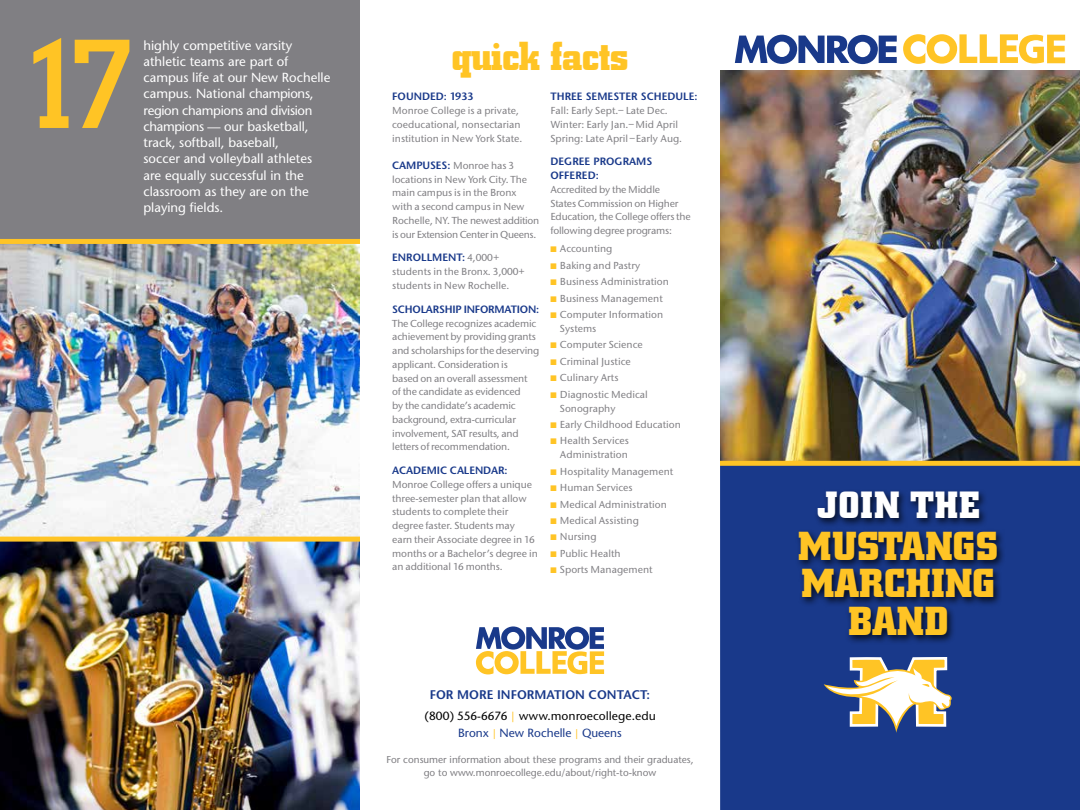
<style>
.page{position:relative;width:1080px;height:810px;background:#fff}
.page>*{position:absolute;margin:0;border:0;box-sizing:border-box;transform-origin:0 0}
.t1{font:500 125px "City";color:#ffc425}
.t2{font:700 40px/37.5px "City";letter-spacing:.01em;color:#ffc425;text-align:center}
.t3{font:700 40px "City";letter-spacing:-.01em;color:#ffc425}
.t4{font:700 37.5px "City";letter-spacing:.03em;color:#fff}
.t5{font:13.12px/16.2px "Stone Sans";color:#fff}
.t6{font:12.5px/20.8px "Stone Sans";color:#000;text-align:center}
.t7{font:11.88px "Stone Sans";color:#19398a}
.t8{font:10.62px/13.8px "Stone Sans";letter-spacing:-.01em;color:#807f83}
.t9{font:600 10.62px/13.8px "Stone Sans";color:#19398a}
.t10{font:600 10.62px "Stone Sans";letter-spacing:-.02em;color:#19398a}
.t11{font:10px/12.5px "Stone Sans";color:#807f83;text-align:center}
.s1{font-weight:600;color:#19398a}
.s2{color:#ffc425}
</style>
<div class="page">
<img style="left:0;top:244px;width:360px;height:566px">
<div style="left:720px;top:133px;width:360px;height:677px;background:#19398a"></div>
<svg style="left:476px;top:626px;width:128px;height:48px"></svg>
<svg style="left:949px;top:34px;width:116px;height:30px"></svg>
<svg style="left:735px;top:35px;width:113px;height:29px"></svg>
<div style="left:0;top:0;width:360px;height:239px;background:#807f83"></div>
<div style="left:795px;top:488px;width:211px;height:157px;background:#000;opacity:.75"></div>
<svg style="left:848px;top:34px;width:101px;height:624px"></svg>
<svg style="left:824px;top:658px;width:128px;height:75px"></svg>
<img style="left:720px;top:70px;width:360px;height:391px">
<div style="left:720px;top:461px;width:360px;height:5px;background:#ffc425"></div>
<div style="left:0;top:239px;width:360px;height:5px;background:#ffc425"></div>
<div style="left:0;top:537px;width:360px;height:5px;background:#ffc425"></div>
<h1 class="t1" style="left:18px;top:16px;width:120px">17</h1>
<p class="t5" style="left:143px;top:37px;width:188px">highly competitive varsity athletic teams are part of campus life at our New Rochelle campus. National champions, region champions and division champions — our basketball, track, softball, baseball,<br>soccer and volleyball athletes are equally successful in the classroom as they are on the playing fields.</p>
<h2 class="t3" style="left:452px;top:33px;width:178px">quick facts</h2>
<p class="t9" style="left:392px;top:90px;width:83px">FOUNDED: 1933</p>
<p class="t8" style="left:392px;top:105px;width:132px">Monroe College is a private, coeducational, nonsectarian institution in New York State.</p>
<p class="t8" style="left:392px;top:159px;width:149px"><span class="s1">CAMPUSES:</span> Monroe has 3 locations in New York City. The main campus is in the Bronx<br>with a second campus in New<br>Rochelle, NY. The newest addition is our Extension Center in Queens.</p>
<p class="t8" style="left:392px;top:252px;width:134px"><span class="s1">ENROLLMENT:</span> 4,000+ students in the Bronx. 3,000+ students in New Rochelle.</p>
<p class="t10" style="left:392px;top:303px;width:149px">SCHOLARSHIP INFORMATION:</p>
<p class="t8" style="left:392px;top:317px;width:149px">The College recognizes academic achievement by providing grants and scholarships for the deserving applicant. Consideration is<br>based on an overall assessment<br>of the candidate as evidenced<br>by the candidate’s academic background, extra-curricular involvement, SAT results, and letters of recommendation.</p>
<p class="t9" style="left:392px;top:464px;width:117px">ACADEMIC CALENDAR:</p>
<p class="t8" style="left:392px;top:478px;width:147px">Monroe College offers a unique three-semester plan that allow students to complete their degree faster. Students may<br>earn their Associate degree in 16 months or a Bachelor’s degree in an additional 16 months.</p>
<p class="t9" style="left:550px;top:90px;width:149px">THREE SEMESTER SCHEDULE:</p>
<p class="t8" style="left:550px;top:105px;width:133px">Fall: Early Sept.– Late Dec.<br>Winter: Early Jan.– Mid April<br>Spring: Late April –Early Aug.</p>
<p class="t9" style="left:550px;top:155px;width:103px">DEGREE PROGRAMS<br>OFFERED:</p>
<p class="t8" style="left:550px;top:183px;width:142px">Accredited by the Middle<br>States Commission on Higher<br>Education, the College offers the following degree programs:</p>
<p class="t8" style="left:550px;top:243px;width:63px"><span class="s2">■</span> Accounting</p>
<p class="t8" style="left:550px;top:259px;width:91px"><span class="s2">■</span> Baking and Pastry</p>
<p class="t8" style="left:550px;top:276px;width:120px"><span class="s2">■</span> Business Administration</p>
<p class="t8" style="left:550px;top:292px;width:114px"><span class="s2">■</span> Business Management</p>
<p class="t8" style="left:560px;top:309px;width:105px;text-indent:-9px"><span class="s2">■</span> Computer Information<br>Systems</p>
<p class="t8" style="left:550px;top:339px;width:94px"><span class="s2">■</span> Computer Science</p>
<p class="t8" style="left:550px;top:355px;width:82px"><span class="s2">■</span> Criminal Justice</p>
<p class="t8" style="left:550px;top:372px;width:70px"><span class="s2">■</span> Culinary Arts</p>
<p class="t8" style="left:560px;top:388px;width:89px;text-indent:-9px"><span class="s2">■</span> Diagnostic Medical<br>Sonography</p>
<p class="t8" style="left:550px;top:418px;width:132px"><span class="s2">■</span> Early Childhood Education</p>
<p class="t8" style="left:550px;top:435px;width:80px;text-align:right"><span class="s2">■</span> Health Services<br>Administration</p>
<p class="t8" style="left:550px;top:465px;width:124px"><span class="s2">■</span> Hospitality Management</p>
<p class="t8" style="left:550px;top:482px;width:84px"><span class="s2">■</span> Human Services</p>
<p class="t8" style="left:550px;top:498px;width:118px"><span class="s2">■</span> Medical Administration</p>
<p class="t8" style="left:550px;top:514px;width:90px"><span class="s2">■</span> Medical Assisting</p>
<p class="t8" style="left:550px;top:531px;width:48px"><span class="s2">■</span> Nursing</p>
<p class="t8" style="left:550px;top:547px;width:72px"><span class="s2">■</span> Public Health</p>
<p class="t8" style="left:550px;top:564px;width:104px"><span class="s2">■</span> Sports Management</p>
<p class="t6" style="left:424px;top:685px;width:233px"><span class="s1">FOR MORE INFORMATION CONTACT: </span>(800) 556-6676 <span class="s2">|</span> www.monroecollege.edu</p>
<p class="t7" style="left:458px;top:726px;width:165px">Bronx <span class="s2">|</span> New Rochelle <span class="s2">|</span> Queens</p>
<p class="t11" style="left:386px;top:753px;width:309px">For consumer information about these programs and their graduates, go to www.monroecollege.edu/about/right-to-know</p>
<h3 class="t4" style="left:817px;top:484px;width:164px">JOIN THE</h3>
<h2 class="t2" style="left:799px;top:528px;width:201px">MUSTANGS<br>MARCHING<br>BAND</h2>
</div>
